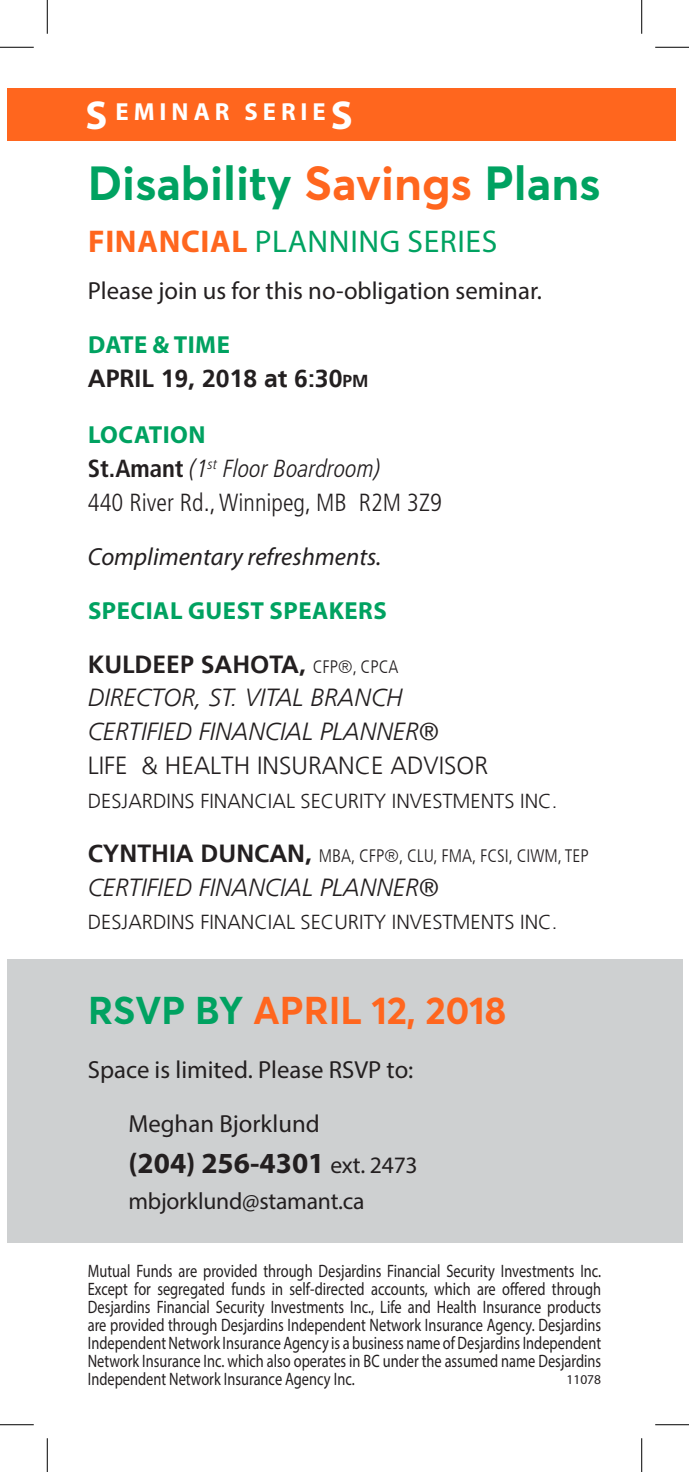
<style>
.page{position:relative;width:689px;height:1472px;background:#fff}
.page>*{position:absolute;margin:0;border:0;box-sizing:border-box;transform-origin:0 0}
.t1{font:700 47.25px "Averta";color:#00a261}
.t2{font:700 38.25px "Averta";letter-spacing:-.005em;color:#ff661e}
.t3{font:31.5px "Myriad Pro";letter-spacing:.02em;color:#00a261}
.t4{font:700 29.25px "Myriad Pro";color:#231f20}
.t5{font:italic 300 24.75px/33.8px "Frutiger LT";color:#231f20}
.t6{font:24.75px "Myriad Pro";color:#231f20}
.t7{font:300 condensed 24.75px/33.8px "Frutiger LT Std";color:#231f20}
.t8{font:700 24.75px "Myriad Pro";letter-spacing:.02em;color:#00a261}
.t9{font:italic 24.75px "Myriad Pro";color:#231f20}
.t10{font:700 24.75px "Frutiger LT";color:#231f20}
.t11{font:700 24.75px "Myriad Pro";letter-spacing:.2em;color:#fff}
.t12{font:23.62px "Myriad Pro";letter-spacing:-.01em;color:#231f20}
.t13{font:300 20.25px "Frutiger LT";color:#231f20}
.t14{font:18px/18px "Myriad Pro";color:#231f20;text-align:justify;scale:.8 1}
.t15{font:300 condensed 18px "Frutiger LT";color:#231f20}
.t16{font:13.5px "Myriad Pro";color:#231f20}
.s1{font-size:40.5px}
.s2{color:#ff661e}
.s3{font-weight:700;color:#ff661e}
.s4{font-size:17.32px}
.s5{font-weight:700}
.s6{font-style:italic}
.s7{font-weight:700;font-style:normal}
.s8{font-style:normal;font-stretch:condensed;font-size:18px}
.s9{font-style:normal}
.s10{font-weight:700;font-stretch:normal;font-size:24.75px}
.s11{color:#00a261}
.s12{font-weight:400;font-size:23.62px}
</style>
<div class="page">
<div style="left:7px;top:958px;width:675px;height:284px;background:#ced0d1"></div>
<div style="left:7px;top:88px;width:668px;height:52px;background:#ff661e"></div>
<hr style="left:0;top:47px;width:34px;height:1px;background:#000">
<hr style="left:655px;top:47px;width:33px;height:1px;background:#000">
<hr style="left:0;top:1424px;width:34px;height:1px;background:#000">
<hr style="left:655px;top:1424px;width:33px;height:1px;background:#000">
<hr style="left:47px;top:0;width:1px;height:34px;background:#000">
<hr style="left:47px;top:1438px;width:1px;height:34px;background:#000">
<hr style="left:641px;top:0;width:1px;height:34px;background:#000">
<hr style="left:641px;top:1438px;width:1px;height:34px;background:#000">
<p class="t11" style="left:86px;top:96px;width:268px"><span class="s1">S</span> EMINAR SERIE<span class="s1">S</span></p>
<p class="t1" style="left:88px;top:153px;width:514px">Disability <span class="s2">Savings</span> Plans</p>
<p class="t3" style="left:88px;top:222px;width:410px"><span class="s3">FINANCIAL</span> PLANNING SERIES</p>
<p class="t6" style="left:88px;top:275px;width:455px">Please join us for this no-obligation seminar.</p>
<p class="t8" style="left:88px;top:329px;width:143px">DATE &amp; TIME</p>
<p class="t10" style="left:88px;top:364px;width:282px">APRIL 19, 2018 at 6:30<span class="s4">pm</span></p>
<p class="t8" style="left:88px;top:419px;width:119px">LOCATION</p>
<p class="t7" style="left:88px;top:452px;width:355px"><span class="s5">St.Amant</span> <span class="s6">(1</span><sup>st</sup> <span class="s6">Floor Boardroom)<br></span>440 River Rd., Winnipeg, MB R2M 3Z9</p>
<p class="t9" style="left:88px;top:541px;width:295px">Complimentary refreshments.</p>
<p class="t8" style="left:88px;top:594px;width:300px">SPECIAL GUEST SPEAKERS</p>
<p class="t5" style="left:88px;top:647px;width:402px"><span class="s7">KULDEEP SAHOTA,</span> <span class="s8">CFP®, CPCA<br></span>DIRECTOR, ST. VITAL BRANCH<br>CERTIFIED FINANCIAL PLANNER<span class="s9">®<br>LIFE &amp; HEALTH INSURANCE ADVISOR</span></p>
<p class="t13" style="left:88px;top:789px;width:471px">DESJARDINS FINANCIAL SECURITY INVESTMENTS INC.</p>
<p class="t15" style="left:88px;top:845px;width:502px"><span class="s10">CYNTHIA DUNCAN,</span> MBA, CFP®, CLU, FMA, FCSI, CIWM, TEP</p>
<p class="t5" style="left:88px;top:870px;width:352px">CERTIFIED FINANCIAL PLANNER<span class="s9">®</span></p>
<p class="t13" style="left:88px;top:911px;width:471px">DESJARDINS FINANCIAL SECURITY INVESTMENTS INC.</p>
<p class="t2" style="left:88px;top:986px;width:419px"><span class="s11">RSVP BY</span> APRIL 12, 2018</p>
<p class="t6" style="left:88px;top:1054px;width:327px">Space is limited. Please RSVP to:</p>
<p class="t6" style="left:128px;top:1108px;width:193px">Meghan Bjorklund</p>
<p class="t4" style="left:128px;top:1144px;width:291px">(204) 256-4301 <span class="s12">ext. 2473</span></p>
<p class="t12" style="left:128px;top:1186px;width:238px">mbjorklund@stamant.ca</p>
<p class="t14" style="left:88px;top:1261px;width:643px">Mutual Funds are provided through Desjardins Financial Security Investments Inc.<br>Except for segregated funds in self-directed accounts, which are offered through Desjardins Financial Security Investments Inc., Life and Health Insurance products are provided through Desjardins Independent Network Insurance Agency. Desjardins Independent Network Insurance Agency is a business name of Desjardins Independent Network Insurance Inc. which also operates in BC under the assumed name Desjardins Independent Network Insurance Agency Inc.</p>
<p class="t16" style="left:566px;top:1371px;width:36px">11078</p>
</div>
